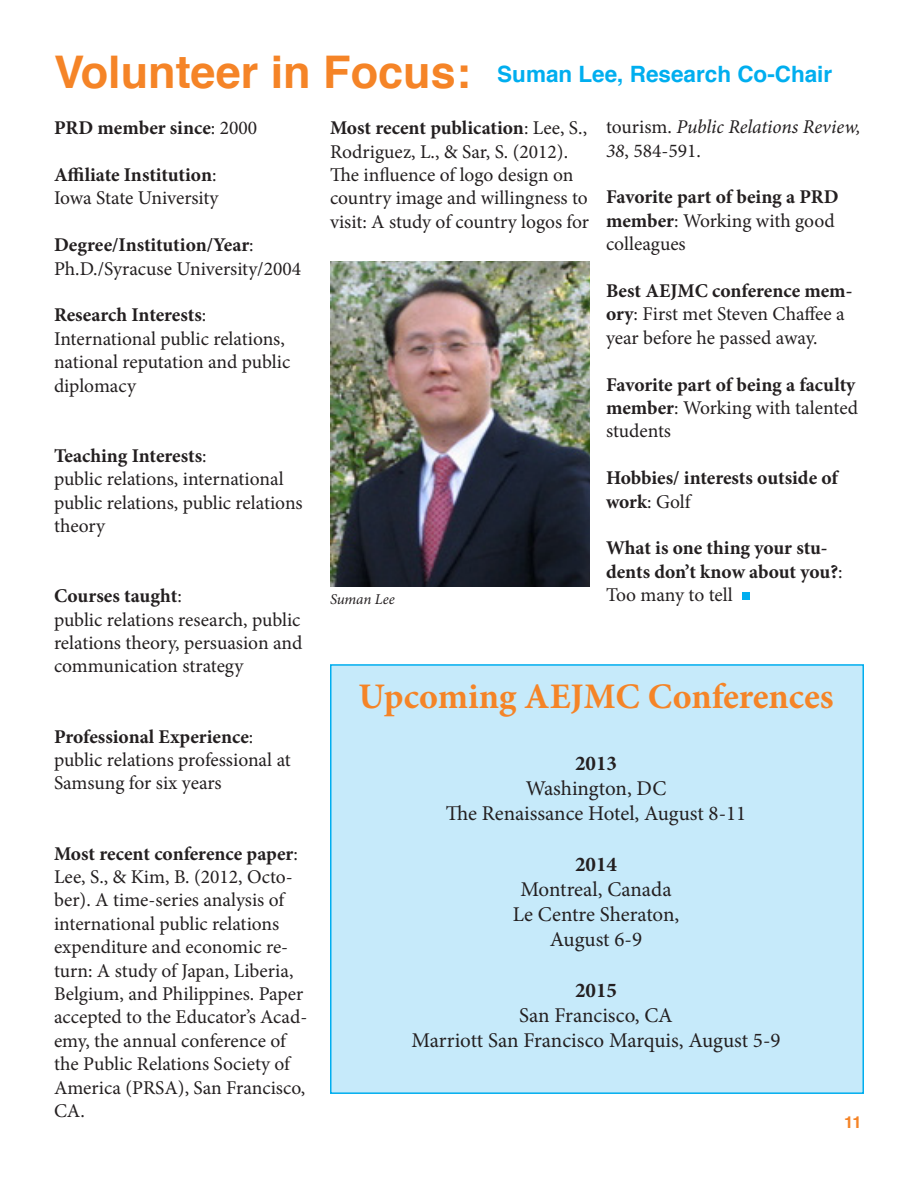
<style>
.page{position:relative;width:918px;height:1188px;background:#fff}
.page>*{position:absolute;margin:0;border:0;box-sizing:border-box;transform-origin:0 0}
.t1{font:700 45px "Helvetica";color:#f58427}
.t2{font:700 36px "Minion Pro";color:#f58427}
.t3{font:700 22.5px "Helvetica";color:#00aeef}
.t4{font:21px "Minion Pro";letter-spacing:-.005em;color:#231f20}
.t5{font:700 21px "Minion Pro";color:#231f20}
.t6{font:19.5px/23.4px "Minion Pro";color:#231f20}
.t7{font:700 19.5px/23.4px "Minion Pro";letter-spacing:-.005em;color:#231f20}
.t8{font:italic 19.5px/23.4px "Minion Pro";letter-spacing:-.005em;color:#231f20}
.t9{font:700 16.5px "Helvetica";color:#f58427}
.t10{font:italic 15px "Minion Pro";letter-spacing:-.01em;color:#231f20}
.s1{font-weight:400}
.s2{font-weight:700}
.s3{font-style:normal}
</style>
<div class="page">
<div style="left:743px;top:592px;width:7px;height:8px;background:#00aeef"></div>
<img style="left:330px;top:261px;width:259px;height:326px">
<div style="left:330px;top:664px;width:534px;height:430px;background:#c6eafa;border:2px solid #00aeef"></div>
<p class="t1" style="left:54px;top:36px;width:418px">Volunteer in Focus:</p>
<p class="t3" style="left:497px;top:56px;width:337px">Suman Lee, Research Co-Chair</p>
<p class="t7" style="left:54px;top:116px;width:205px">PRD member since<span class="s1">: 2000</span></p>
<p class="t7" style="left:54px;top:163px;width:164px">Affiliate Institution<span class="s1">:</span></p>
<p class="t6" style="left:54px;top:187px;width:166px">Iowa State University</p>
<p class="t7" style="left:54px;top:233px;width:201px">Degree/Institution/Year<span class="s1">:</span></p>
<p class="t6" style="left:54px;top:257px;width:249px">Ph.D./Syracuse University/2004</p>
<p class="t7" style="left:54px;top:303px;width:154px">Research Interests<span class="s1">:</span></p>
<p class="t6" style="left:54px;top:327px;width:238px">International public relations, national reputation and public diplomacy</p>
<p class="t7" style="left:54px;top:444px;width:154px">Teaching Interests<span class="s1">:</span></p>
<p class="t6" style="left:54px;top:467px;width:250px">public relations, international public relations, public relations theory</p>
<p class="t7" style="left:54px;top:584px;width:129px">Courses taught<span class="s1">:</span></p>
<p class="t6" style="left:54px;top:608px;width:250px;text-align:justify">public relations research, public relations theory, persuasion and communication strategy</p>
<p class="t7" style="left:54px;top:724px;width:201px">Professional Experience<span class="s1">:</span></p>
<p class="t6" style="left:54px;top:748px;width:238px">public relations professional at<br>Samsung for six years</p>
<p class="t6" style="left:54px;top:842px;width:255px"><span class="s2">Most recent conference paper</span>:<br>Lee, S., &amp; Kim, B. (2012, Octo&shy;ber). A time-series analysis of international public relations expenditure and economic re&shy;turn: A study of Japan, Liberia,<br>Belgium, and Philippines. Paper accepted to the Educator’s Acad&shy;emy, the annual conference of the Public Relations Society of<br>America (PRSA), San Francisco,<br>CA.</p>
<p class="t6" style="left:330px;top:116px;width:261px"><span class="s2">Most recent publication</span>: Lee, S.,<br>Rodriguez, L., &amp; Sar, S. (2012).<br>The influence of logo design on country image and willingness to visit: A study of country logos for</p>
<p class="t8" style="left:606px;top:115px;width:256px"><span class="s3">tourism.</span> Public Relations Review,<br>38<span class="s3">, 584-591.</span></p>
<p class="t7" style="left:606px;top:185px;width:234px">Favorite part of being a PRD member<span class="s1">: Working with good colleagues</span></p>
<p class="t6" style="left:606px;top:279px;width:248px"><span class="s2">Best AEJMC conference mem&shy;ory</span>: First met Steven Chaffee a year before he passed away.</p>
<p class="t7" style="left:606px;top:372px;width:254px">Favorite part of being a faculty member<span class="s1">: Working with talented students</span></p>
<p class="t7" style="left:606px;top:466px;width:234px">Hobbies/ interests outside of work<span class="s1">: Golf</span></p>
<p class="t7" style="left:606px;top:536px;width:238px">What is one thing your stu&shy;dents don’t know about you?<span class="s1">:</span></p>
<p class="t10" style="left:330px;top:589px;width:66px">Suman Lee</p>
<p class="t6" style="left:606px;top:583px;width:128px">Too many to tell</p>
<p class="t2" style="left:358px;top:671px;width:477px">Upcoming AEJMC Conferences</p>
<p class="t5" style="left:575px;top:748px;width:43px">2013</p>
<p class="t4" style="left:526px;top:774px;width:142px">Washington, DC</p>
<p class="t4" style="left:446px;top:800px;width:302px">The Renaissance Hotel, August 8-11</p>
<p class="t5" style="left:575px;top:849px;width:43px">2014</p>
<p class="t4" style="left:521px;top:875px;width:153px">Montreal, Canada</p>
<p class="t4" style="left:513px;top:900px;width:168px">Le Centre Sheraton,</p>
<p class="t4" style="left:550px;top:926px;width:94px">August 6-9</p>
<p class="t5" style="left:575px;top:975px;width:43px">2015</p>
<p class="t4" style="left:519px;top:1001px;width:155px">San Francisco, CA</p>
<p class="t4" style="left:411px;top:1026px;width:371px">Marriott San Francisco Marquis, August 5-9</p>
<p class="t9" style="left:844px;top:1109px;width:19px">11</p>
</div>
